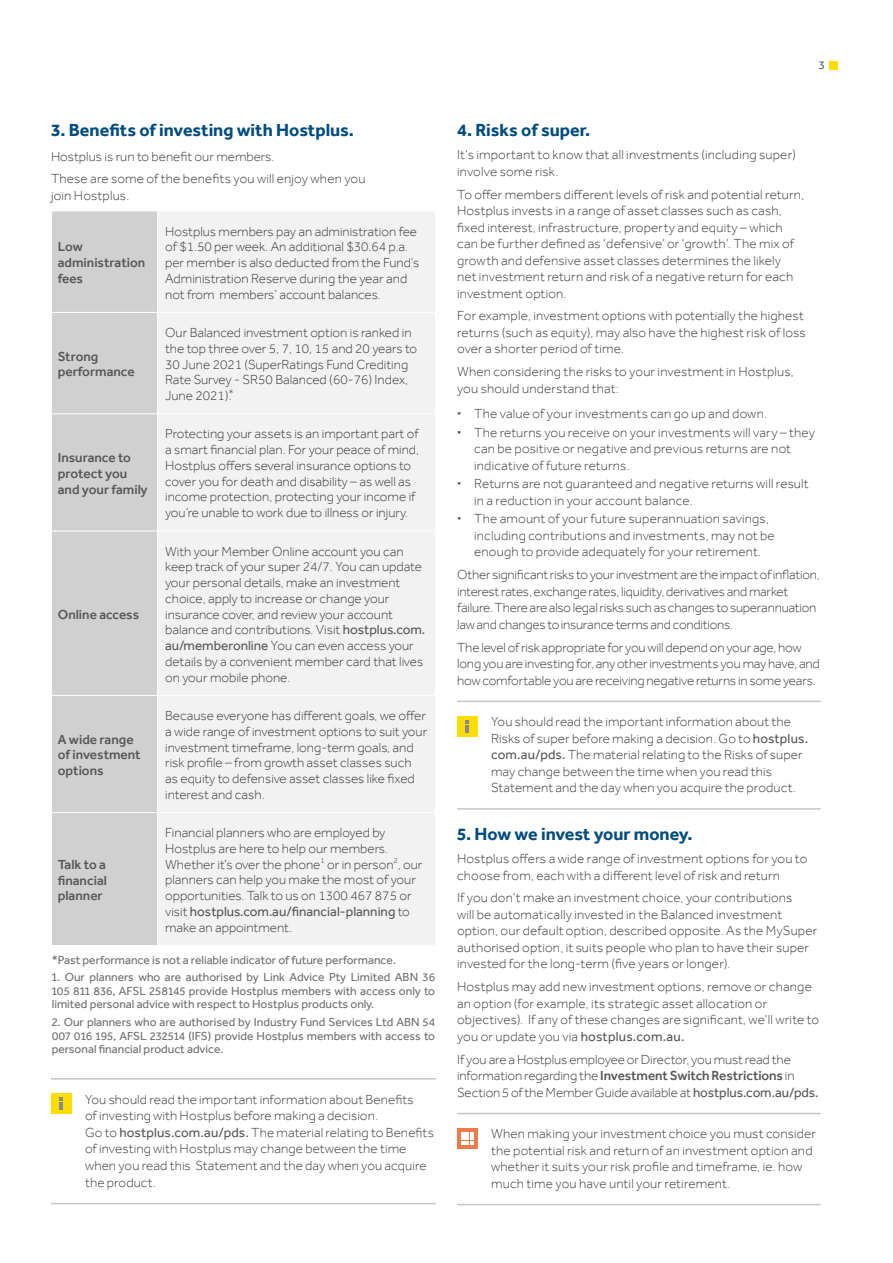
<style>
.page{position:relative;width:893px;height:1263px;background:#fff}
.page>*{position:absolute;margin:0;border:0;box-sizing:border-box;transform-origin:0 0}
.t1{font:700 18px "Effra";color:#004c7d}
.t2{font:300 13.5px/16.5px "Effra";color:#3c3c3b}
.t3{font:500 13.5px/15.8px "Effra";color:#575756}
.t4{font:12px/13.5px "Effra";color:#706f6f;text-align:justify}
.t5{font:12px "Effra";color:#575756}
.s1{font-weight:400;color:#575756}
.s2{font-weight:700;font-size:15px;color:#575756}
.s3{font-weight:500;color:#575756}
</style>
<div class="page">
<div style="left:829px;top:61px;width:9px;height:8px;background:#fd0"></div>
<hr style="left:51px;top:1078px;width:385px;height:1px;background:#c6c6c6">
<hr style="left:51px;top:1203px;width:385px;height:1px;background:#c6c6c6">
<div style="left:52px;top:212px;width:105px;height:733px;background:#d0d0d0"></div>
<div style="left:158px;top:212px;width:277px;height:733px;background:#f2f2f2"></div>
<hr style="left:51px;top:695px;width:107px;height:1px;background:#fff">
<hr style="left:158px;top:695px;width:278px;height:1px;background:#fff">
<hr style="left:158px;top:312px;width:278px;height:1px;background:#fff">
<hr style="left:51px;top:312px;width:107px;height:1px;background:#fff">
<hr style="left:51px;top:812px;width:107px;height:1px;background:#fff">
<hr style="left:158px;top:812px;width:278px;height:1px;background:#fff">
<hr style="left:51px;top:413px;width:107px;height:1px;background:#fff">
<hr style="left:51px;top:531px;width:107px;height:1px;background:#fff">
<hr style="left:158px;top:413px;width:278px;height:1px;background:#fff">
<hr style="left:158px;top:531px;width:278px;height:1px;background:#fff">
<div style="left:51px;top:1094px;width:20px;height:20px;background:#fd0"></div>
<svg style="left:60px;top:1098px;width:3px;height:12px"></svg>
<hr style="left:457px;top:701px;width:364px;height:1px;background:#c6c6c6">
<hr style="left:457px;top:808px;width:364px;height:2px;background:#c6c6c6">
<hr style="left:457px;top:1113px;width:364px;height:1px;background:#c6c6c6">
<hr style="left:457px;top:1204px;width:364px;height:1px;background:#c6c6c6">
<div style="left:457px;top:716px;width:20px;height:21px;background:#fd0"></div>
<svg style="left:466px;top:720px;width:3px;height:13px"></svg>
<div style="left:457px;top:1128px;width:20px;height:21px;background:#ee7b49"></div>
<svg style="left:461px;top:1132px;width:12px;height:13px"></svg>
<h1 class="t1" style="left:51px;top:119px;width:305px">3. Benefits of investing with Hostplus.</h1>
<p class="t2" style="left:51px;top:145px;width:316px;line-height:23px">Hostplus is run to benefit our members.<br>These are some of the benefits you will enjoy when you</p>
<p class="t2" style="left:51px;top:187px;width:80px">join Hostplus.</p>
<p class="t3" style="left:58px;top:239px;width:89px">Low administration fees</p>
<p class="t2" style="left:165px;top:223px;width:256px;line-height:15.8px">Hostplus members pay an administration fee of $1.50 per week. An additional $30.64 p.a. per member is also deducted from the Fund’s Administration Reserve during the year and not from members’ account balances.</p>
<p class="t3" style="left:58px;top:348px;width:78px">Strong performance</p>
<p class="t3" style="left:58px;top:449px;width:91px">Insurance to protect you and your family</p>
<p class="t3" style="left:58px;top:606px;width:83px">Online access</p>
<p class="t3" style="left:58px;top:731px;width:84px">A wide range of investment options</p>
<p class="t2" style="left:165px;top:325px;width:253px;line-height:15.8px">Our Balanced investment option is ranked in the top three over 5, 7, 10, 15 and 20 years to 30 June 2021 (SuperRatings Fund Crediting Rate Survey - SR50 Balanced (60-76) Index, June 2021).<sup>*</sup></p>
<p class="t2" style="left:165px;top:426px;width:255px;line-height:15.8px">Protecting your assets is an important part of a smart financial plan. For your peace of mind, Hostplus offers several insurance options to cover you for death and disability – as well as income protection, protecting your income if you’re unable to work due to illness or injury.</p>
<p class="t2" style="left:165px;top:543px;width:262px;line-height:15.8px">With your Member Online account you can keep track of your super 24/7. You can update your personal details, make an investment choice, apply to increase or change your insurance cover, and review your account balance and contributions. Visit <span class="s1">hostplus.com. au/memberonline</span> You can even access your details by a convenient member card that lives on your mobile phone.</p>
<p class="t2" style="left:165px;top:708px;width:264px;line-height:15.8px">Because everyone has different goals, we offer a wide range of investment options to suit your investment timeframe, long-term goals, and risk profile – from growth asset classes such as equity to defensive asset classes like fixed interest and cash.</p>
<p class="t2" style="left:165px;top:825px;width:259px;line-height:15.8px">Financial planners who are employed by Hostplus are here to help our members.<br>Whether it’s over the phone<sup>1</sup> or in person<sup>2</sup>, our planners can help you make the most of your opportunities. Talk to us on 1300 467 875 or visit <span class="s1">hostplus.com.au/financial-planning</span> to make an appointment.</p>
<p class="t4" style="left:52px;top:953px;width:346px">*Past performance is not a reliable indicator of future performance.</p>
<p class="t4" style="left:52px;top:970px;width:385px">1. Our planners who are authorised by Link Advice Pty Limited ABN 36<br>105 811 836, AFSL 258145 provide Hostplus members with access only to limited personal advice with respect to Hostplus products only.</p>
<p class="t4" style="left:52px;top:1015px;width:385px">2. Our planners who are authorised by Industry Fund Services Ltd ABN 54<br>007 016 195, AFSL 232514 (IFS) provide Hostplus members with access to personal financial product advice.</p>
<p class="t2" style="left:85px;top:1091px;width:350px">You should read the important information about Benefits<br>of investing with Hostplus before making a decision.<br>Go to <span class="s1">hostplus.com.au/pds.</span> The material relating to Benefits of investing with Hostplus may change between the time when you read this Statement and the day when you acquire the product.</p>
<p class="t3" style="left:58px;top:856px;width:51px;text-align:justify">Talk to a financial planner</p>
<p class="t5" style="left:818px;top:58px;width:8px">3</p>
<h1 class="t1" style="left:457px;top:119px;width:135px">4. Risks of super.</h1>
<p class="t2" style="left:457px;top:146px;width:340px">It’s important to know that all investments (including super) involve some risk.</p>
<p class="t2" style="left:457px;top:186px;width:349px">To offer members different levels of risk and potential return, Hostplus invests in a range of asset classes such as cash, fixed interest, infrastructure, property and equity – which can be further defined as ‘defensive’ or ‘growth’. The mix of growth and defensive asset classes determines the likely<br>net investment return and risk of a negative return for each investment option.</p>
<p class="t2" style="left:457px;top:308px;width:350px">For example, investment options with potentially the highest returns (such as equity), may also have the highest risk of loss over a shorter period of time.</p>
<p class="t2" style="left:457px;top:364px;width:338px">When considering the risks to your investment in Hostplus, you should understand that:</p>
<p class="t2" style="left:457px;top:404px;width:359px;line-height:18.6px"><span class="s2">·</span> The value of your investments can go up and down.<br><span class="s2">·</span> The returns you receive on your investments will vary – they</p>
<p class="t2" style="left:474px;top:440px;width:318px">can be positive or negative and previous returns are not indicative of future returns.</p>
<p class="t2" style="left:474px;top:475px;width:336px;text-indent:-17px"><span class="s2">·</span> Returns are not guaranteed and negative returns will result in a reduction in your account balance.</p>
<p class="t2" style="left:474px;top:510px;width:302px;text-indent:-17px"><span class="s2">·</span> The amount of your future superannuation savings, including contributions and investments, may not be enough to provide adequately for your retirement.</p>
<p class="t2" style="left:457px;top:566px;width:364px">Other significant risks to your investment are the impact of inflation, interest rates, exchange rates, liquidity, derivatives and market failure. There are also legal risks such as changes to superannuation law and changes to insurance terms and conditions.</p>
<p class="t2" style="left:457px;top:639px;width:364px">The level of risk appropriate for you will depend on your age, how long you are investing for, any other investments you may have, and how comfortable you are receiving negative returns in some years.</p>
<p class="t2" style="left:491px;top:713px;width:318px">You should read the important information about the Risks of super before making a decision. Go to <span class="s1">hostplus. com.au/pds.</span> The material relating to the Risks of super may change between the time when you read this Statement and the day when you acquire the product.</p>
<h1 class="t1" style="left:457px;top:823px;width:237px">5. How we invest your money.</h1>
<p class="t2" style="left:457px;top:850px;width:352px">Hostplus offers a wide range of investment options for you to choose from, each with a different level of risk and return</p>
<p class="t2" style="left:457px;top:890px;width:362px">If you don’t make an investment choice, your contributions<br>will be automatically invested in the Balanced investment option, our default option, described opposite. As the MySuper authorised option, it suits people who plan to have their super invested for the long-term (five years or longer).</p>
<p class="t2" style="left:457px;top:978px;width:364px">Hostplus may add new investment options, remove or change an option (for example, its strategic asset allocation or objectives). If any of these changes are significant, we’ll write to you or update you via <span class="s1">hostplus.com.au.</span></p>
<p class="t2" style="left:457px;top:1051px;width:363px">If you are a Hostplus employee or Director, you must read the information regarding the <span class="s3">Investment Switch Restrictions</span> in<br>Section 5 of the Member Guide available at <span class="s1">hostplus.com.au/pds.</span></p>
<p class="t2" style="left:491px;top:1125px;width:326px">When making your investment choice you must consider the potential risk and return of an investment option and whether it suits your risk profile and timeframe, ie. how much time you have until your retirement.</p>
</div>
